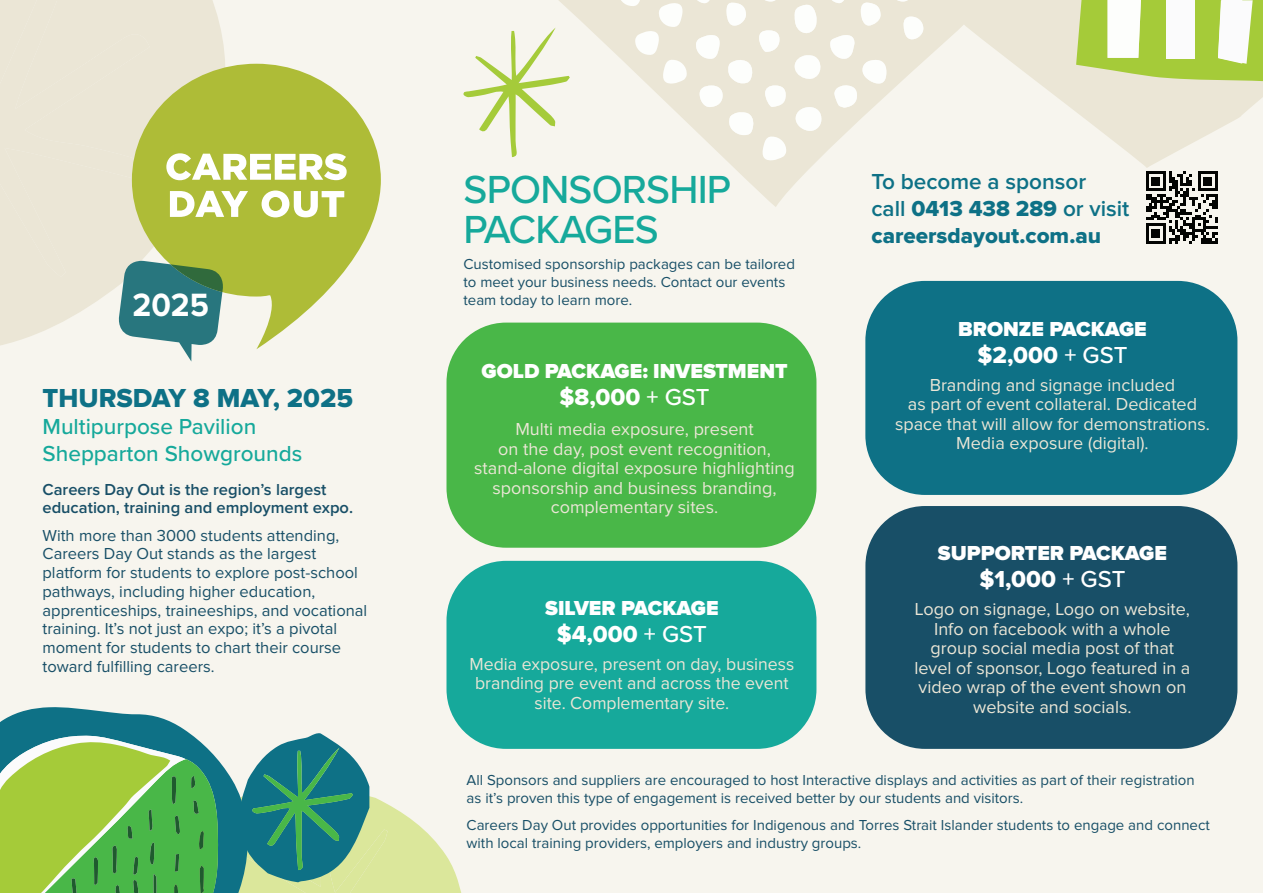
<style>
.page{position:relative;width:1263px;height:893px;background:#f7f5ee}
.page>*{position:absolute;margin:0;border:0;box-sizing:border-box;transform-origin:0 0}
.t1{font:500 40.65px/40.7px "Proxima Nova";letter-spacing:-.02em;color:#16a99b}
.t2{font:700 33.45px "Proxima Nova";color:#fff;scale:.94 1}
.t3{font:27px "Proxima Nova Extrabld";color:#0e7186}
.t4{font:24px "Proxima Nova Extrabld";color:#fff}
.t5{font:500 22.5px/27px "Proxima Nova";color:#16a99b}
.t6{font:600 22.5px/27px "Proxima Nova";color:#0e7186}
.t7{font:22.5px "Proxima Nova Extrabld";color:#0e7186}
.t8{font:900 21px "Proxima Nova";color:#fff}
.t9{font:18px/19.5px "Proxima Nova";color:#ebe6d6;text-align:center}
.t10{font:16.5px/18.8px "Proxima Nova";color:#184f67}
.t11{font:600 16.5px/18.8px "Proxima Nova";color:#184f67}
.t12{font:15px/18px "Proxima Nova";color:#184f67}
.s1{font-family:"Proxima Nova";font-weight:500}
.s2{font-family:"Proxima Nova Extrabld";font-weight:400}
</style>
<div class="page">
<svg style="left:0;top:0;width:225px;height:346px;fill:#ebe6d6"></svg>
<div style="left:0;top:0;width:152px;height:306px;background:#ebe6d6"></div>
<svg style="left:0;top:707px;width:189px;height:26px;fill:#0e7186"></svg>
<div style="left:446px;top:561px;width:370px;height:188px;background:#16a99b;border-radius:60px"></div>
<svg style="left:132px;top:64px;width:249px;height:285px;fill:#aebc37"></svg>
<svg style="left:166px;top:153px;width:181px;height:27px;background:#dde3ac"></svg>
<svg style="left:170px;top:191px;width:78px;height:26px;background:#dbe1a6"></svg>
<svg style="left:262px;top:191px;width:82px;height:26px;background:#d8dfa0"></svg>
<svg style="left:117px;top:261px;width:108px;height:100px"></svg>
<svg style="left:0;top:733px;width:478px;height:160px"></svg>
<div style="left:446px;top:323px;width:370px;height:225px;background:#49b748;border-radius:60px"></div>
<div style="left:865px;top:281px;width:372px;height:214px;background:#0e7186;border-radius:60px"></div>
<div style="left:865px;top:506px;width:372px;height:243px;background:#184f67;border-radius:60px"></div>
<svg style="left:463px;top:30px;width:58px;height:127px"></svg>
<svg style="left:521px;top:0;width:742px;height:207px"></svg>
<svg style="left:794px;top:3px;width:23px;height:33px"></svg>
<svg style="left:794px;top:55px;width:27px;height:25px"></svg>
<svg style="left:795px;top:107px;width:27px;height:25px"></svg>
<svg style="left:889px;top:0;width:23px;height:2px"></svg>
<svg style="left:826px;top:0;width:22px;height:3px"></svg>
<svg style="left:830px;top:35px;width:56px;height:73px"></svg>
<svg style="left:861px;top:2px;width:20px;height:24px"></svg>
<svg style="left:903px;top:16px;width:20px;height:23px"></svg>
<svg style="left:618px;top:0;width:169px;height:161px"></svg>
<svg style="left:1076px;top:0;width:187px;height:81px"></svg>
<div style="left:1141px;top:167px;width:81px;height:80px;background:#f7f5ee"></div>
<svg style="left:1146px;top:171px;width:72px;height:72px"></svg>
<h2 class="t2" style="left:132px;top:289px;width:83px">2025</h2>
<h3 class="t3" style="left:43px;top:386px;width:312px">THURSDAY 8 MAY, 2025</h3>
<p class="t5" style="left:43px;top:413px;width:261px">Multipurpose Pavilion<br>Shepparton Showgrounds</p>
<p class="t11" style="left:43px;top:480px;width:312px">Careers Day Out is the region’s largest education, training and employment expo.</p>
<p class="t10" style="left:43px;top:526px;width:326px">With more than 3000 students attending, Careers Day Out stands as the largest platform for students to explore post-school pathways, including higher education, apprenticeships, traineeships, and vocational training. It’s not just an expo; it’s a pivotal moment for students to chart their course toward fulfilling careers.</p>
<h1 class="t1" style="left:463px;top:167px;width:269px">SPONSORSHIP<br>PACKAGES</h1>
<p class="t12" style="left:463px;top:256px;width:333px">Customised sponsorship packages can be tailored to meet your business needs. Contact our events team today to learn more.</p>
<p class="t8" style="left:481px;top:362px;width:308px">GOLD PACKAGE: INVESTMENT</p>
<h3 class="t4" style="left:559px;top:386px;width:152px">$8,000 <span class="s1">+ GST</span></h3>
<p class="t9" style="left:474px;top:420px;width:322px">Multi media exposure, present<br>on the day, post event recognition, stand-alone digital exposure highlighting sponsorship and business branding, complementary sites.</p>
<p class="t8" style="left:545px;top:598px;width:175px">SILVER PACKAGE</p>
<h3 class="t4" style="left:557px;top:623px;width:152px">$4,000 <span class="s1">+ GST</span></h3>
<p class="t9" style="left:469px;top:655px;width:326px">Media exposure, present on day, business branding pre event and across the event site. Complementary site.</p>
<p class="t6" style="left:871px;top:169px;width:260px">To become a sponsor<br>call <span class="s2">0413 438 289</span> or visit</p>
<p class="t7" style="left:871px;top:225px;width:231px">careersdayout.com.au</p>
<p class="t8" style="left:958px;top:319px;width:190px">BRONZE PACKAGE</p>
<h3 class="t4" style="left:977px;top:344px;width:151px">$2,000 <span class="s1">+ GST</span></h3>
<p class="t9" style="left:895px;top:376px;width:316px">Branding and signage included<br>as part of event collateral. Dedicated space that will allow for demonstrations.<br>Media exposure (digital).</p>
<p class="t8" style="left:938px;top:544px;width:230px">SUPPORTER PACKAGE</p>
<h3 class="t4" style="left:979px;top:568px;width:147px">$1,000 <span class="s1">+ GST</span></h3>
<p class="t9" style="left:914px;top:600px;width:278px">Logo on signage, Logo on website,<br>Info on facebook with a whole group social media post of that level of sponsor, Logo featured in a video wrap of the event shown on website and socials.</p>
<p class="t12" style="left:467px;top:772px;width:729px">All Sponsors and suppliers are encouraged to host Interactive displays and activities as part of their registration as it’s proven this type of engagement is received better by our students and visitors.</p>
<p class="t12" style="left:467px;top:816px;width:745px">Careers Day Out provides opportunities for Indigenous and Torres Strait Islander students to engage and connect with local training providers, employers and industry groups.</p>
</div>
